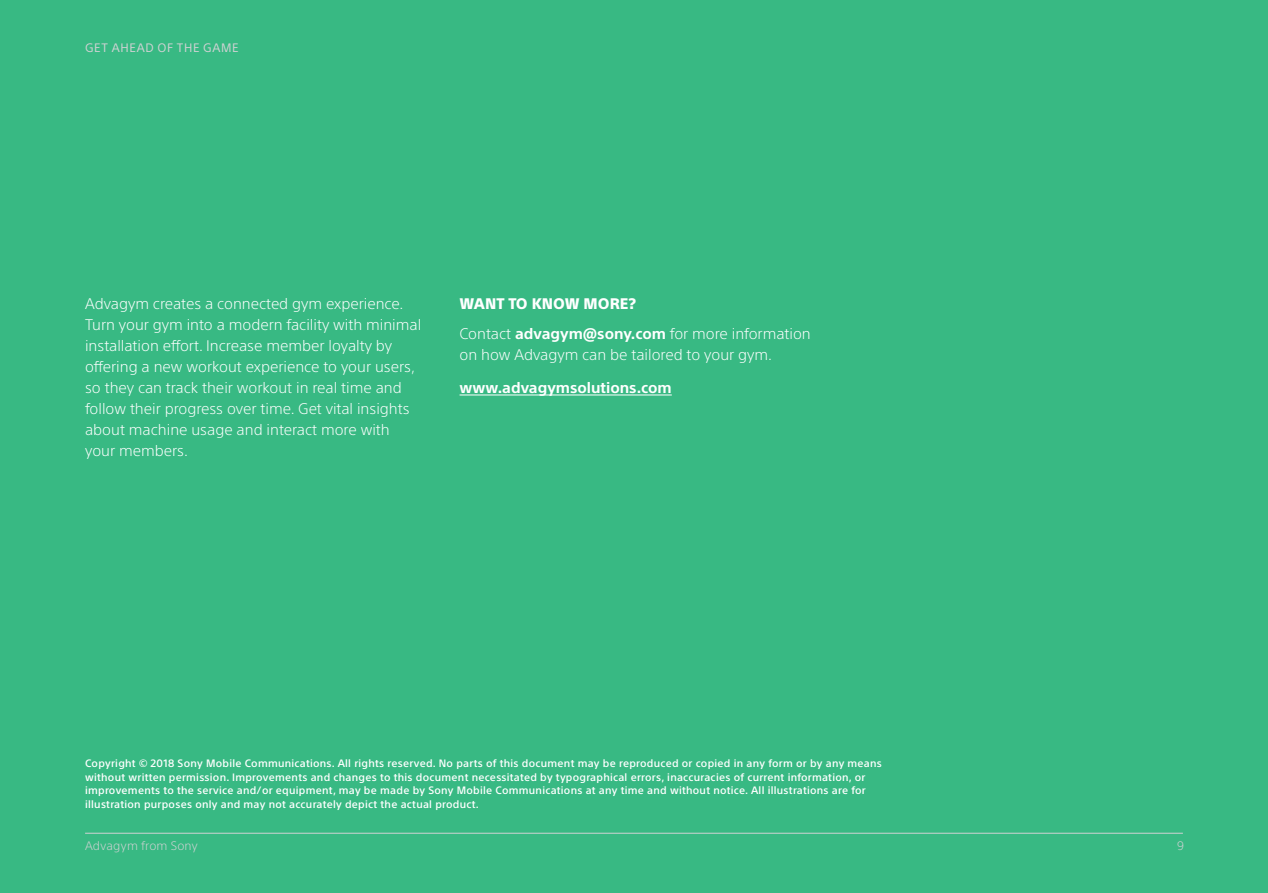
<style>
.page{position:relative;width:1268px;height:893px;background:#fff}
.page>*{position:absolute;margin:0;border:0;box-sizing:border-box;transform-origin:0 0}
.t1{font:300 15px/21px "SST";color:#fff}
.t2{font:700 15px "SST";color:#fff}
.t3{font:12px "SST";letter-spacing:.055em;color:#d1d2d4}
.t4{font:300 12px "SST";letter-spacing:.02em;color:#d1d2d4}
.t5{font:500 10.5px/13.5px "SST";letter-spacing:.025em;color:#fff}
.s1{font-weight:800}
.s2{font-weight:700}
</style>
<div class="page">
<div style="left:0;top:0;width:1267px;height:893px;background:#38b983"></div>
<hr style="left:85px;top:833px;width:1097px;height:1px;background:#d1d2d4">
<hr style="left:459px;top:395px;width:212px;height:1px;background:#fff">
<p class="t3" style="left:85px;top:40px;width:155px">GET AHEAD OF THE GAME</p>
<p class="t1" style="left:85px;top:293px;width:337px">Advagym creates a connected gym experience.<br>Turn your gym into a modern facility with minimal installation effort. Increase member loyalty by offering a new workout experience to your users, so they can track their workout in real time and follow their progress over time. Get vital insights about machine usage and interact more with your members.</p>
<h1 class="t1" style="left:459px;top:289px;width:352px;line-height:29.5px"><span class="s1">WANT TO KNOW MORE?<br></span>Contact <span class="s2">advagym@sony.com</span> for more information</h1>
<h1 class="t1" style="left:459px;top:344px;width:314px">on how Advagym can be tailored to your gym.</h1>
<h1 class="t2" style="left:459px;top:379px;width:214px">www.advagymsolutions.com</h1>
<p class="t5" style="left:85px;top:757px;width:798px">Copyright © 2018 Sony Mobile Communications. All rights reserved. No parts of this document may be reproduced or copied in any form or by any means without written permission. Improvements and changes to this document necessitated by typographical errors, inaccuracies of current information, or improvements to the service and/or equipment, may be made by Sony Mobile Communications at any time and without notice. All illustrations are for illustration purposes only and may not accurately depict the actual product.</p>
<p class="t4" style="left:85px;top:839px;width:114px">Advagym from Sony</p>
<p class="t4" style="left:1176px;top:839px;width:8px">9</p>
</div>
